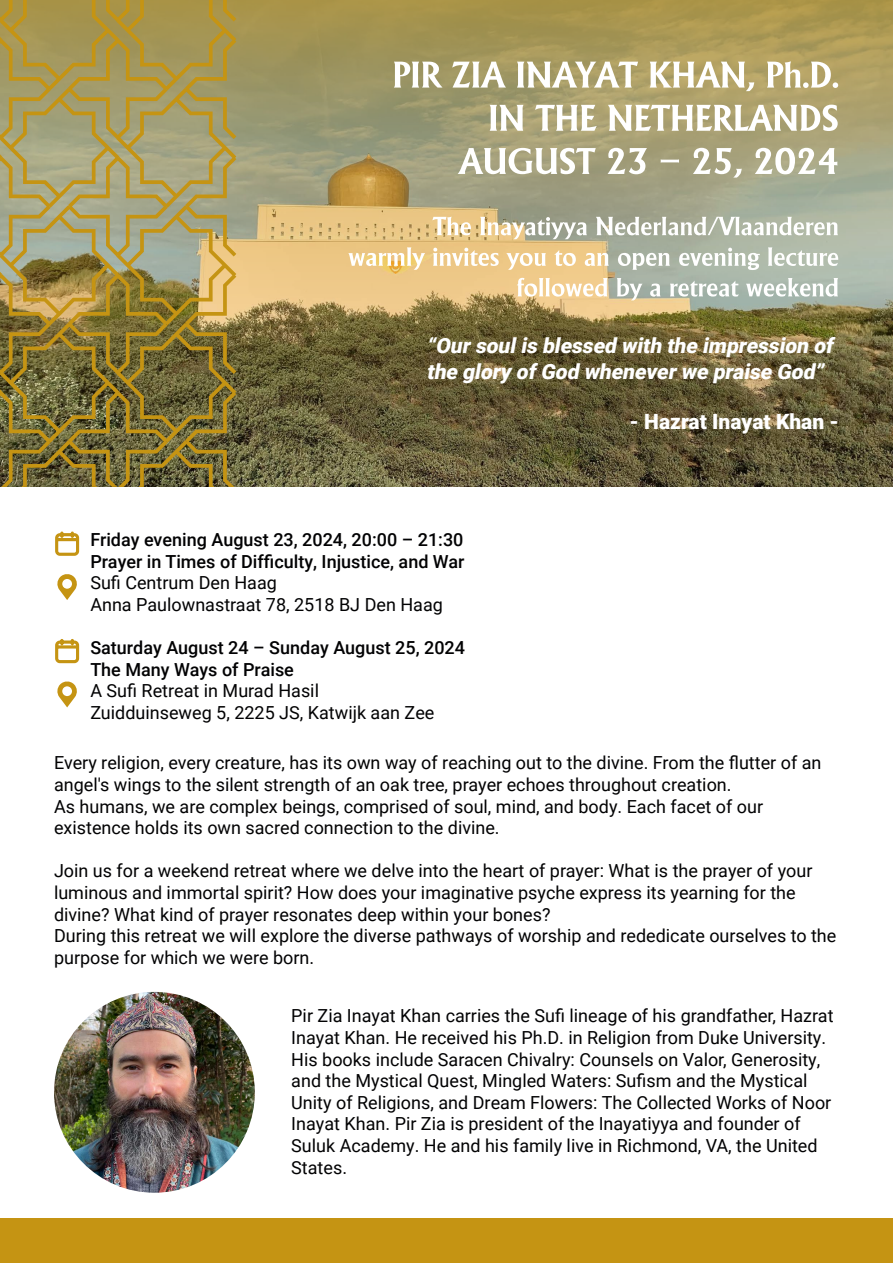
<style>
.page{position:relative;width:893px;height:1263px;background:#fff}
.page>*{position:absolute;margin:0;border:0;box-sizing:border-box;transform-origin:0 0}
.t1{font:italic 900 21px/25.2px "Roboto";color:#fff}
.t2{font:900 21px "Roboto";color:#fff}
.t3{font:18px/21.6px "Roboto";color:#020203}
.t4{font:500 18px/21.6px "Roboto";color:#020203}
</style>
<div class="page">
<div style="left:0;top:1218px;width:893px;height:45px;background:#c59413"></div>
<svg style="left:236px;top:0;width:657px;height:487px;background:#8f8458"></svg>
<svg style="left:517px;top:278px;width:321px;height:22px"></svg>
<svg style="left:348px;top:247px;width:490px;height:23px"></svg>
<svg style="left:432px;top:217px;width:406px;height:22px"></svg>
<svg style="left:458px;top:148px;width:379px;height:30px"></svg>
<svg style="left:490px;top:105px;width:348px;height:26px"></svg>
<svg style="left:394px;top:61px;width:444px;height:30px"></svg>
<img style="left:54px;top:992px;width:201px;height:201px;border-radius:100px">
<svg style="left:57px;top:574px;width:20px;height:26px"></svg>
<svg style="left:55px;top:531px;width:25px;height:25px"></svg>
<svg style="left:57px;top:681px;width:20px;height:26px"></svg>
<svg style="left:55px;top:639px;width:25px;height:25px"></svg>
<svg style="left:0;top:0;width:236px;height:487px;background:#998b50"></svg>
<p class="t1" style="left:426px;top:332px;width:413px">“Oursoulis blessed with the impression of the glory ofGod wheneverwe praise God”</p>
<p class="t2" style="left:630px;top:407px;width:211px">- Hazrat Inayat Khan -</p>
<p class="t4" style="left:90px;top:528px;width:376px">Friday evening August 23, 2024, 20:00 – 21:30<br>Prayer in Times of Difficulty, Injustice, and War</p>
<p class="t3" style="left:90px;top:571px;width:354px">Sufi Centrum Den Haag<br>Anna Paulownastraat 78, 2518 BJ Den Haag</p>
<p class="t4" style="left:90px;top:636px;width:376px">Saturday August 24 – Sunday August 25, 2024<br>The Many Ways of Praise</p>
<p class="t3" style="left:90px;top:679px;width:346px">A Sufi Retreat in Murad Hasil<br>Zuidduinseweg 5, 2225 JS, Katwijk aan Zee</p>
<p class="t3" style="left:54px;top:751px;width:769px">Every religion, every creature, has its own way of reaching out to the divine. From the flutter of an angel's wings to the silent strength of an oak tree, prayer echoes throughout creation.<br>As humans, we are complex beings, comprised of soul, mind, and body. Each facet of our existence holds its own sacred connection to the divine.</p>
<p class="t3" style="left:54px;top:859px;width:784px">Join us for a weekend retreat where we delve into the heart of prayer: What is the prayer of your luminous and immortal spirit? How does your imaginative psyche express its yearning for the divine? What kind of prayer resonates deep within your bones?<br>During this retreat we will explore the diverse pathways of worship and rededicate ourselves to the purpose for which we were born.</p>
<p class="t3" style="left:291px;top:1004px;width:544px">Pir Zia Inayat Khan carries the Sufi lineage of his grandfather, Hazrat Inayat Khan. He received his Ph.D. in Religion from Duke University.<br>His books include Saracen Chivalry: Counsels on Valor, Generosity, and the Mystical Quest, Mingled Waters: Sufism and the Mystical Unity of Religions, and Dream Flowers: The Collected Works of Noor Inayat Khan. Pir Zia is president of the Inayatiyya and founder of Suluk Academy. He and his family live in Richmond, VA, the United States.</p>
</div>
